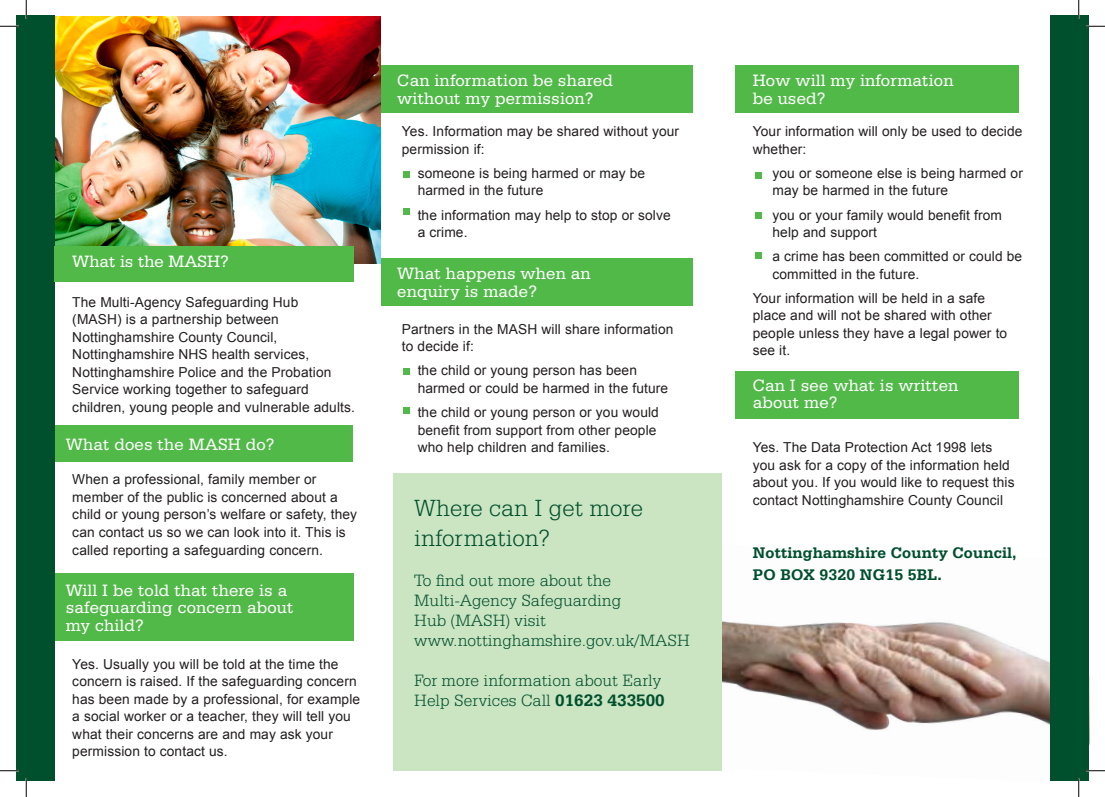
<style>
.page{position:relative;width:1105px;height:797px;background:#fff}
.page>*{position:absolute;margin:0;border:0;box-sizing:border-box;transform-origin:0 0}
.t1{font:300 25px/30px "Serifa BT";color:#00502e}
.t2{font:17.5px/17.5px "Serifa BT";letter-spacing:.01em;color:#fff}
.t3{font:300 17.5px/20px "Serifa BT";color:#00502e}
.t4{font:700 16.25px/22.5px "Serifa BT";letter-spacing:.01em;color:#00502e}
.t5{font:13.75px/17.5px "Arial";letter-spacing:.01em;color:#231f20}
.s1{font-weight:700}
</style>
<div class="page">
<img style="left:680px;top:543px;width:370px;height:228px">
<img style="left:55px;top:17px;width:325px;height:247px">
<div style="left:381px;top:66px;width:311px;height:47px;background:#51b948"></div>
<div style="left:736px;top:66px;width:283px;height:47px;background:#51b948"></div>
<div style="left:736px;top:371px;width:283px;height:47px;background:#51b948"></div>
<div style="left:381px;top:259px;width:311px;height:47px;background:#51b948"></div>
<div style="left:55px;top:573px;width:299px;height:67px;background:#51b948"></div>
<div style="left:54px;top:425px;width:299px;height:37px;background:#51b948"></div>
<div style="left:16px;top:16px;width:39px;height:765px;background:#00502e"></div>
<div style="left:1050px;top:16px;width:39px;height:765px;background:#00502e"></div>
<div style="left:393px;top:473px;width:328px;height:297px;background:#cbe4c1"></div>
<div style="left:55px;top:246px;width:299px;height:36px;background:#51b948"></div>
<div style="left:755px;top:172px;width:7px;height:6px;background:#51b948"></div>
<div style="left:755px;top:212px;width:7px;height:6px;background:#51b948"></div>
<div style="left:755px;top:252px;width:7px;height:6px;background:#51b948"></div>
<svg style="left:403px;top:171px;width:6px;height:6px"></svg>
<div style="left:403px;top:208px;width:6px;height:7px;background:#51b948"></div>
<div style="left:403px;top:368px;width:6px;height:7px;background:#51b948"></div>
<svg style="left:403px;top:407px;width:6px;height:6px"></svg>
<svg style="left:0;top:25px;width:19px;height:2px"></svg>
<svg style="left:1086px;top:25px;width:19px;height:2px"></svg>
<svg style="left:0;top:770px;width:19px;height:1px"></svg>
<svg style="left:1086px;top:770px;width:19px;height:1px"></svg>
<svg style="left:25px;top:0;width:2px;height:19px"></svg>
<svg style="left:25px;top:778px;width:2px;height:19px"></svg>
<svg style="left:1078px;top:0;width:1px;height:19px"></svg>
<svg style="left:1078px;top:778px;width:1px;height:19px"></svg>
<p class="t2" style="left:72px;top:252px;width:158px">What is the MASH?</p>
<p class="t5" style="left:72px;top:293px;width:284px">The Multi-Agency Safeguarding Hub<br>(MASH) is a partnership between Nottinghamshire County Council, Nottinghamshire NHS health services, Nottinghamshire Police and the Probation Service working together to safeguard children, young people and vulnerable adults.</p>
<p class="t2" style="left:66px;top:435px;width:210px">What does the MASH do?</p>
<p class="t5" style="left:72px;top:471px;width:286px">When a professional, family member or member of the public is concerned about a child or young person’s welfare or safety, they can contact us so we can look into it. This is called reporting a safeguarding concern.</p>
<p class="t2" style="left:66px;top:581px;width:229px">Will I be told that there is a safeguarding concern about my child?</p>
<p class="t5" style="left:72px;top:655px;width:289px">Yes. Usually you will be told at the time the concern is raised. If the safeguarding concern has been made by a professional, for example a social worker or a teacher, they will tell you what their concerns are and may ask your permission to contact us.</p>
<p class="t2" style="left:397px;top:71px;width:217px">Can information be shared without my permission?</p>
<p class="t5" style="left:402px;top:123px;width:279px">Yes. Information may be shared without your permission if:</p>
<p class="t5" style="left:418px;top:164px;width:229px">someone is being harmed or may be harmed in the future</p>
<p class="t5" style="left:418px;top:206px;width:255px">the information may help to stop or solve a crime.</p>
<p class="t2" style="left:397px;top:264px;width:195px">What happens when an enquiry is made?</p>
<p class="t5" style="left:402px;top:320px;width:273px">Partners in the MASH will share information to decide if:</p>
<p class="t5" style="left:418px;top:362px;width:252px">the child or young person has been harmed or could be harmed in the future</p>
<p class="t5" style="left:418px;top:403px;width:243px">the child or young person or you would benefit from support from other people who help children and families.</p>
<p class="t1" style="left:414px;top:493px;width:230px">Where can I get more information?</p>
<p class="t3" style="left:414px;top:570px;width:198px">To find out more about the</p>
<p class="t3" style="left:414px;top:590px;width:208px">Multi-Agency Safeguarding</p>
<p class="t3" style="left:414px;top:610px;width:133px">Hub (MASH) visit</p>
<p class="t3" style="left:414px;top:630px;width:277px">www.nottinghamshire.gov.uk/MASH</p>
<p class="t3" style="left:414px;top:670px;width:252px">For more information about Early<br>Help Services Call <span class="s1">01623 433500</span></p>
<p class="t2" style="left:753px;top:71px;width:202px">How will my information be used?</p>
<p class="t5" style="left:753px;top:123px;width:271px">Your information will only be used to decide whether:</p>
<p class="t5" style="left:772px;top:164px;width:252px">you or someone else is being harmed or may be harmed in the future</p>
<p class="t5" style="left:772px;top:206px;width:231px">you or your family would benefit from help and support</p>
<p class="t5" style="left:772px;top:248px;width:251px">a crime has been committed or could be committed in the future.</p>
<p class="t5" style="left:753px;top:289px;width:256px">Your information will be held in a safe place and will not be shared with other people unless they have a legal power to see it.</p>
<p class="t2" style="left:753px;top:376px;width:207px">Can I see what is written about me?</p>
<p class="t5" style="left:753px;top:438px;width:263px">Yes. The Data Protection Act 1998 lets you ask for a copy of the information held about you. If you would like to request this contact Nottinghamshire County Council</p>
<p class="t4" style="left:753px;top:541px;width:265px">Nottinghamshire County Council,<br>PO BOX 9320 NG15 5BL.</p>
</div>
